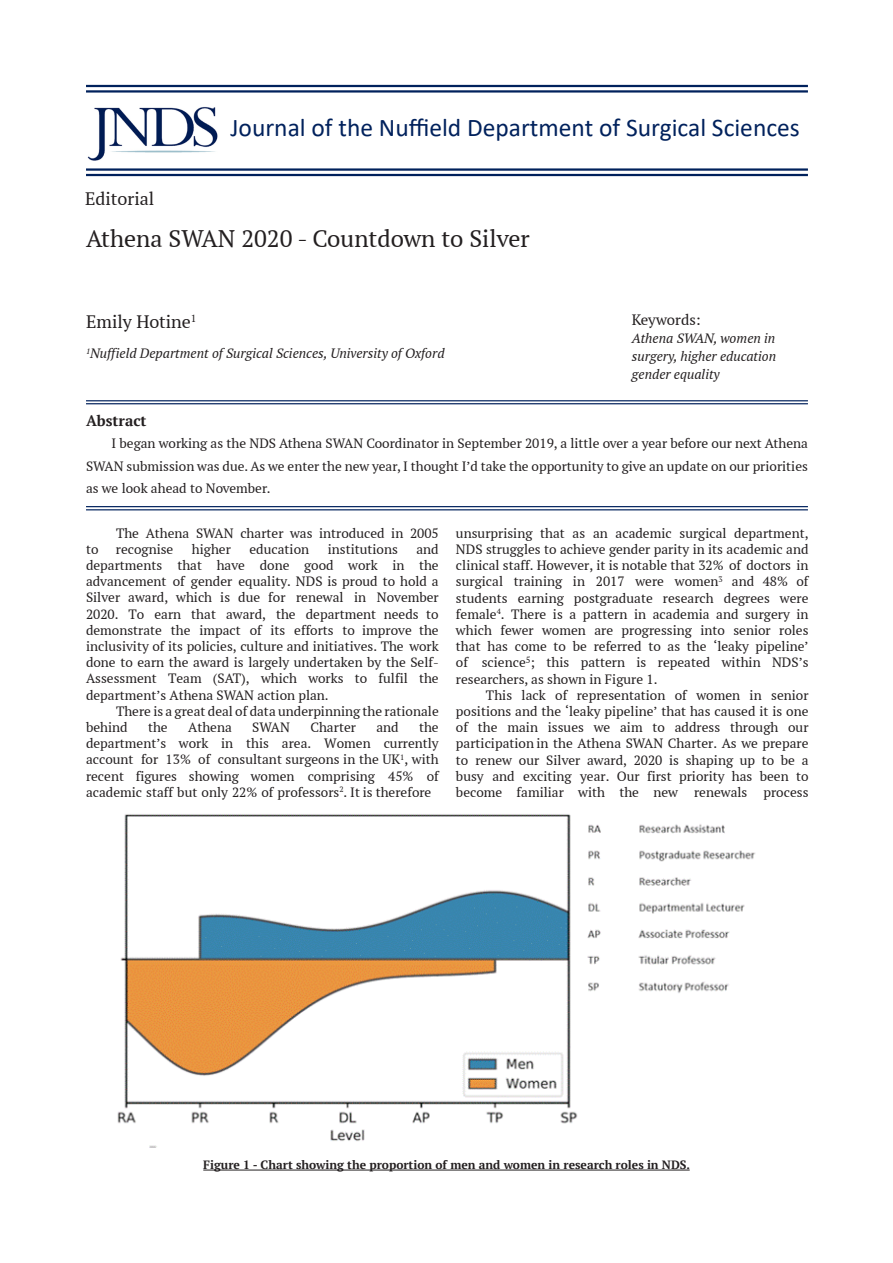
<style>
.page{position:relative;width:893px;height:1263px;background:#fff}
.page>*{position:absolute;margin:0;border:0;box-sizing:border-box;transform-origin:0 0}
.t1{font:25.5px "Calibri";color:#00215c}
.t2{font:24px "PT Serif";color:#231f20}
.t3{font:18px "PT Serif";color:#231f20}
.t4{font:15px "PT Serif";color:#231f20}
.t5{font:700 15px "PT Serif";color:#231f20}
.t6{font:13.5px/16.2px "PT Serif";color:#231f20;text-align:justify}
.t7{font:italic 13.5px/18px "PT Serif";color:#231f20;text-align:justify}
.t8{font:700 12px "PT Serif";color:#231f20}
</style>
<div class="page">
<hr style="left:86px;top:168px;width:722px;height:3px;background:#00215c">
<hr style="left:86px;top:174px;width:722px;height:2px;background:#00215c">
<hr style="left:86px;top:85px;width:722px;height:2px;background:#00215c">
<hr style="left:86px;top:90px;width:722px;height:3px;background:#00215c">
<hr style="left:86px;top:400px;width:722px;height:1px;background:#00215c">
<hr style="left:86px;top:403px;width:722px;height:1px;background:#00215c">
<hr style="left:86px;top:506px;width:722px;height:1px;background:#00215c">
<hr style="left:86px;top:509px;width:722px;height:1px;background:#00215c">
<img style="left:87px;top:107px;width:131px;height:54px">
<hr style="left:203px;top:1170px;width:487px;height:1px;background:#231f20">
<img style="left:117px;top:814px;width:639px;height:334px">
<p class="t1" style="left:230px;top:110px;width:571px">Journal of the Nuffield Department of Surgical Sciences</p>
<p class="t3" style="left:85px;top:189px;width:71px">Editorial</p>
<p class="t2" style="left:86px;top:226px;width:445px">Athena SWAN 2020 - Countdown to Silver</p>
<p class="t3" style="left:86px;top:312px;width:112px">Emily Hotine<sup>1</sup></p>
<p class="t7" style="left:86px;top:345px;width:360px"><sup>1</sup>Nuffield Department of Surgical Sciences, University of Oxford</p>
<p class="t4" style="left:632px;top:312px;width:70px">Keywords:</p>
<p class="t7" style="left:632px;top:330px;width:146px">Athena SWAN, women in surgery, higher education gender equality</p>
<p class="t5" style="left:86px;top:411px;width:62px">Abstract</p>
<p class="t6" style="left:86px;top:433px;width:723px;line-height:22.5px;text-indent:26px">I began working as the NDS Athena SWAN Coordinator in September 2019, a little over a year before our next Athena SWAN submission was due. As we enter the new year, I thought I’d take the opportunity to give an update on our priorities as we look ahead to November.</p>
<p class="t6" style="left:116px;top:525px;width:324px">The Athena SWAN charter was introduced in 2005</p>
<p class="t6" style="left:86px;top:541px;width:14px">to</p>
<p class="t6" style="left:116px;top:541px;width:59px">recognise</p>
<p class="t6" style="left:192px;top:541px;width:40px">higher</p>
<p class="t6" style="left:249px;top:541px;width:61px">education</p>
<p class="t6" style="left:328px;top:541px;width:72px">institutions</p>
<p class="t6" style="left:416px;top:541px;width:24px">and</p>
<p class="t6" style="left:86px;top:557px;width:354px">departments that have done good work in the</p>
<p class="t6" style="left:86px;top:574px;width:354px">advancement of gender equality. NDS is proud to hold a</p>
<p class="t6" style="left:86px;top:590px;width:354px">Silver award, which is due for renewal in November</p>
<p class="t6" style="left:86px;top:606px;width:354px">2020. To earn that award, the department needs to</p>
<p class="t6" style="left:86px;top:622px;width:354px">demonstrate the impact of its efforts to improve the</p>
<p class="t6" style="left:86px;top:638px;width:354px">inclusivity of its policies, culture and initiatives. The work</p>
<p class="t6" style="left:86px;top:655px;width:354px">done to earn the award is largely undertaken by the Self-</p>
<p class="t6" style="left:86px;top:671px;width:354px">Assessment Team (SAT), which works to fulfil the</p>
<p class="t6" style="left:86px;top:687px;width:244px">department’s Athena SWAN action plan.</p>
<p class="t6" style="left:116px;top:703px;width:324px">There is a great deal of data underpinning the rationale</p>
<p class="t6" style="left:86px;top:719px;width:43px">behind</p>
<p class="t6" style="left:148px;top:719px;width:21px">the</p>
<p class="t6" style="left:188px;top:719px;width:45px">Athena</p>
<p class="t6" style="left:252px;top:719px;width:39px">SWAN</p>
<p class="t6" style="left:310px;top:719px;width:47px">Charter</p>
<p class="t6" style="left:376px;top:719px;width:24px">and</p>
<p class="t6" style="left:456px;top:525px;width:354px">unsurprising that as an academic surgical department,</p>
<p class="t6" style="left:456px;top:542px;width:354px">NDS struggles to achieve gender parity in its academic and</p>
<p class="t6" style="left:456px;top:558px;width:354px">clinical staff. However, it is notable that 32% of doctors in</p>
<p class="t6" style="left:456px;top:574px;width:354px">surgical training in 2017 were women<sup>3</sup> and 48% of</p>
<p class="t6" style="left:456px;top:590px;width:354px">students earning postgraduate research degrees were</p>
<p class="t6" style="left:456px;top:606px;width:354px">female<sup>4</sup>. There is a pattern in academia and surgery in</p>
<p class="t6" style="left:456px;top:623px;width:354px">which fewer women are progressing into senior roles</p>
<p class="t6" style="left:456px;top:639px;width:354px">that has come to be referred to as the ‘leaky pipeline’</p>
<p class="t6" style="left:456px;top:655px;width:354px">of science<sup>5</sup>; this pattern is repeated within NDS’s</p>
<p class="t6" style="left:456px;top:671px;width:203px">researchers, as shown in Figure 1.</p>
<p class="t6" style="left:486px;top:687px;width:324px">This lack of representation of women in senior</p>
<p class="t6" style="left:456px;top:704px;width:354px">positions and the ‘leaky pipeline’ that has caused it is one</p>
<p class="t6" style="left:456px;top:720px;width:354px">of the main issues we aim to address through our</p>
<p class="t6" style="left:456px;top:736px;width:354px">participation in the Athena SWAN Charter. As we prepare</p>
<p class="t6" style="left:456px;top:752px;width:354px">to renew our Silver award, 2020 is shaping up to be a</p>
<p class="t6" style="left:456px;top:768px;width:354px">busy and exciting year. Our first priority has been to</p>
<p class="t6" style="left:456px;top:785px;width:354px">become familiar with the new renewals process</p>
<p class="t6" style="left:86px;top:719px;width:354px;text-indent:333px">the department’s work in this area. Women currently account for 13% of consultant surgeons in the UK<sup>1</sup>, with recent figures showing women comprising 45% of academic staff but only 22% of professors<sup>2</sup>. It is therefore</p>
<p class="t8" style="left:203px;top:1157px;width:488px">Figure 1 - Chart showing the proportion of men and women in research roles in NDS.</p>
</div>
